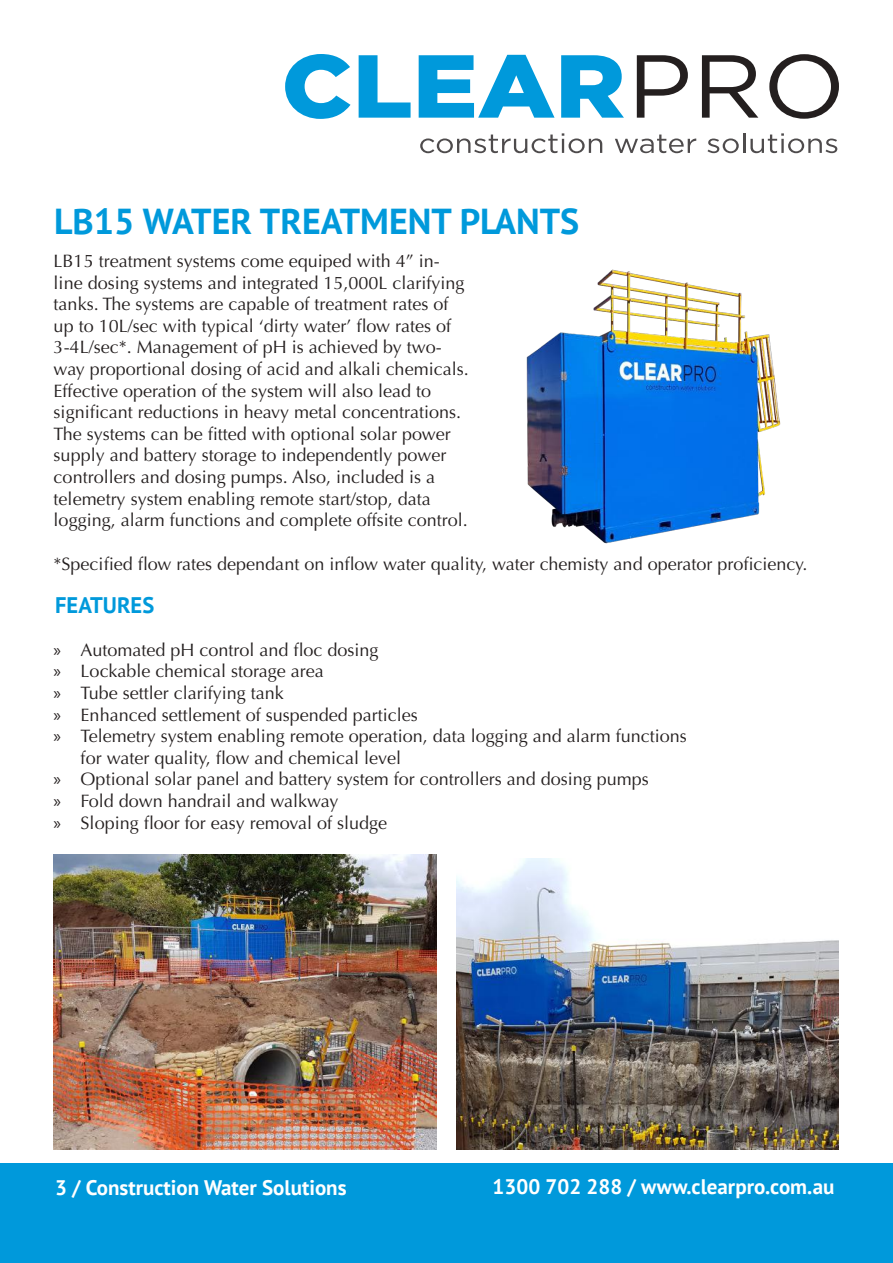
<style>
.page{position:relative;width:893px;height:1263px;background:#fff}
.page>*{position:absolute;margin:0;border:0;box-sizing:border-box;transform-origin:0 0}
.t1{font:700 36px "PT Sans";color:#0099db}
.t2{font:700 22.5px "PT Sans";color:#0099db}
.t3{font:700 21px "PT Sans";color:#fff}
.t4{font:18px/21.6px "Optima";color:#241f1f}
.s1{font-family:"Myriad Pro"}
</style>
<div class="page">
<svg style="left:285px;top:54px;width:65px;height:65px"></svg>
<svg style="left:359px;top:55px;width:52px;height:63px"></svg>
<svg style="left:419px;top:55px;width:135px;height:63px"></svg>
<svg style="left:561px;top:55px;width:63px;height:63px"></svg>
<svg style="left:637px;top:55px;width:51px;height:63px"></svg>
<svg style="left:702px;top:55px;width:56px;height:63px"></svg>
<svg style="left:769px;top:54px;width:70px;height:65px"></svg>
<svg style="left:420px;top:133px;width:182px;height:20px"></svg>
<svg style="left:615px;top:135px;width:81px;height:18px"></svg>
<svg style="left:707px;top:138px;width:32px;height:15px"></svg>
<hr style="left:743px;top:133px;width:2px;height:20px;background:#4e4b4c">
<svg style="left:750px;top:133px;width:87px;height:20px"></svg>
<div style="left:0;top:1163px;width:892px;height:100px;background:#0099db"></div>
<img style="left:526px;top:269px;width:255px;height:275px">
<img style="left:456px;top:859px;width:383px;height:290px">
<img style="left:54px;top:855px;width:382px;height:294px">
<h1 class="t1" style="left:54px;top:197px;width:527px">LB15 WATER TREATMENT PLANTS</h1>
<p class="t4" style="left:54px;top:250px;width:416px">LB15 treatment systems come equiped with 4” in&shy;line dosing systems and integrated 15,000L clarifying tanks. The systems are capable of treatment rates of up to 10L/sec with typical ‘dirty water’ flow rates of 3-4L/sec*. Management of pH is achieved by two&shy;way proportional dosing of acid and alkali chemicals.<br>Effective operation of the system will also lead to significant reductions in heavy metal concentrations.<br>The systems can be fitted with optional solar power supply and battery storage to independently power controllers and dosing pumps. Also, included is a telemetry system enabling remote start/stop, data logging, alarm functions and complete offsite control.</p>
<p class="t4" style="left:54px;top:554px;width:755px">*Specified flow rates dependant on inflow water quality, water chemisty and operator proficiency.</p>
<p class="t2" style="left:55px;top:590px;width:101px">FEATURES</p>
<p class="t4" style="left:54px;top:639px;width:326px"><span class="s1">»</span> Automated pH control and floc dosing</p>
<p class="t4" style="left:54px;top:661px;width:272px"><span class="s1">»</span> Lockable chemical storage area</p>
<p class="t4" style="left:54px;top:682px;width:232px"><span class="s1">»</span> Tube settler clarifying tank</p>
<p class="t4" style="left:54px;top:704px;width:366px"><span class="s1">»</span> Enhanced settlement of suspended particles</p>
<p class="t4" style="left:54px;top:726px;width:635px"><span class="s1">»</span> Telemetry system enabling remote operation, data logging and alarm functions</p>
<p class="t4" style="left:81px;top:747px;width:322px">for water quality, flow and chemical level</p>
<p class="t4" style="left:54px;top:769px;width:597px"><span class="s1">»</span> Optional solar panel and battery system for controllers and dosing pumps</p>
<p class="t4" style="left:54px;top:790px;width:286px"><span class="s1">»</span> Fold down handrail and walkway</p>
<p class="t4" style="left:54px;top:812px;width:335px"><span class="s1">»</span> Sloping floor for easy removal of sludge</p>
<p class="t3" style="left:55px;top:1174px;width:293px">3 / Construction Water Solutions</p>
<p class="t3" style="left:493px;top:1173px;width:343px">1300 702 288 / www.clearpro.com.au</p>
</div>
